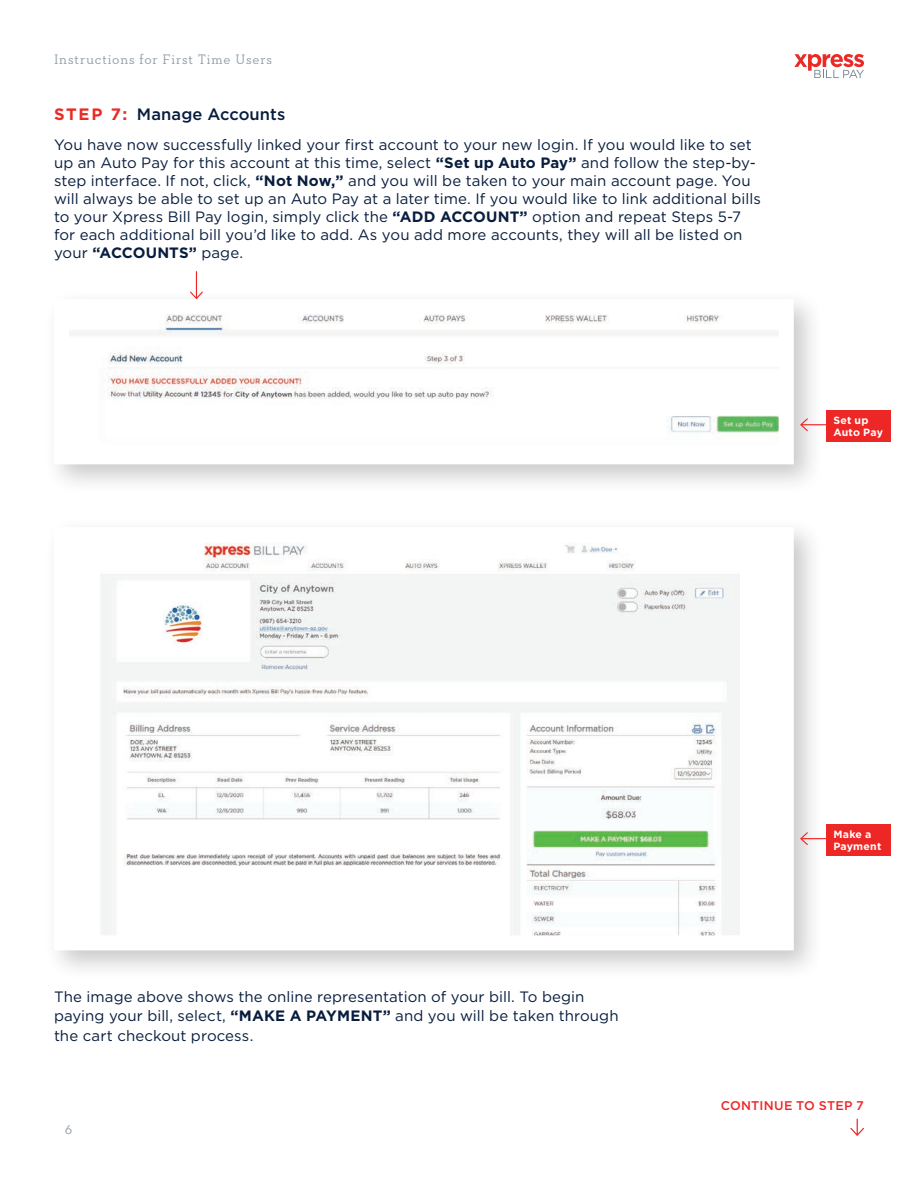
<style>
.page{position:relative;width:918px;height:1188px;background:#fff}
.page>*{position:absolute;margin:0;border:0;box-sizing:border-box;transform-origin:0 0}
.t1{font:500 16.5px "Gotham HTF";letter-spacing:.005em;color:#081d3e}
.t2{font:15px/18px "Gotham HTF";letter-spacing:.005em;color:#081d3e}
.t3{font:14.55px "Neutraface Slab Text";color:#94a0a9}
.t4{font:14.1px "Neutraface Slab Text";letter-spacing:.055em;color:#94a0a9}
.t5{font:500 12.6px "Gotham";letter-spacing:.015em;color:#ed2725}
.t6{font:700 10.5px/12.6px "Gotham HTF";letter-spacing:.02em;color:#fff}
.s1{font-family:"Gotham";font-weight:700;color:#ec2a25}
.s2{font-weight:700}
</style>
<div class="page">
<svg style="left:794px;top:54px;width:70px;height:24px"></svg>
<div style="left:43px;top:289px;width:781px;height:206px;background:#231f20;opacity:.24"></div>
<svg style="left:46px;top:292px;width:755px;height:180px"></svg>
<div style="left:43px;top:516px;width:781px;height:465px;background:#231f20;opacity:.24"></div>
<svg style="left:46px;top:520px;width:755px;height:438px"></svg>
<svg style="left:850px;top:1119px;width:14px;height:17px"></svg>
<img style="left:155px;top:602px;width:52px;height:45px">
<svg style="left:800px;top:418px;width:26px;height:13px"></svg>
<svg style="left:190px;top:271px;width:13px;height:28px"></svg>
<svg style="left:800px;top:832px;width:26px;height:13px"></svg>
<div style="left:826px;top:410px;width:64px;height:32px;background:#ed2725"></div>
<div style="left:826px;top:824px;width:64px;height:32px;background:#ed2725"></div>
<p class="t4" style="left:54px;top:50px;width:220px">Instructions for First Time Users</p>
<p class="t1" style="left:54px;top:104px;width:233px"><span class="s1">STEP 7:</span> Manage Accounts</p>
<p class="t2" style="left:54px;top:135px;width:708px">You have now successfully linked your first account to your new login. If you would like to set up an Auto Pay for this account at this time, select <span class="s2">“Set up Auto Pay”</span> and follow the step-by&shy;step interface. If not, click, <span class="s2">“Not Now,”</span> and you will be taken to your main account page. You will always be able to set up an Auto Pay at a later time. If you would like to link additional bills to your Xpress Bill Pay login, simply click the <span class="s2">“ADD ACCOUNT”</span> option and repeat Steps 5-7 for each additional bill you’d like to add. As you add more accounts, they will all be listed on your <span class="s2">“ACCOUNTS”</span> page.</p>
<p class="t6" style="left:833px;top:413px;width:51px">Set up<br>Auto Pay</p>
<p class="t2" style="left:54px;top:987px;width:566px;line-height:19.5px">The image above shows the online representation of your bill. To begin paying your bill, select, <span class="s2">“MAKE A PAYMENT”</span> and you will be taken through the cart checkout process.</p>
<p class="t6" style="left:833px;top:827px;width:50px">Make a<br>Payment</p>
<p class="t3" style="left:65px;top:1120px;width:9px">6</p>
<p class="t5" style="left:721px;top:1097px;width:145px">CONTINUE TO STEP 7</p>
</div>
